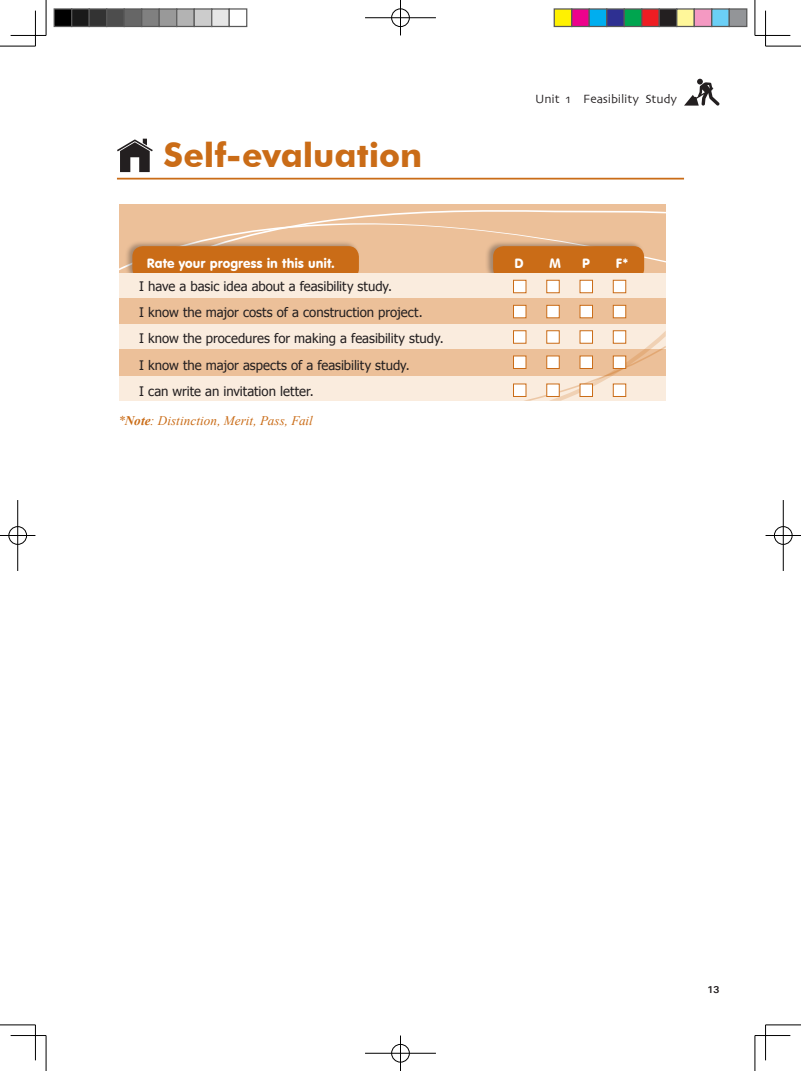
<style>
.page{position:relative;width:801px;height:1071px;background:#fff}
.page>*{position:absolute;margin:0;border:0;box-sizing:border-box;transform-origin:0 0}
.t1{font:700 33.75px "Futura BT";color:#ca6c17}
.t2{font:13.12px/26.2px "Tahoma";color:#231f20}
.t3{font:italic 13.12px "Times New Roman";letter-spacing:.005em;color:#ca6c17}
.t4{font:13.12px "VAG Rounded BT";letter-spacing:.005em;color:#fff}
.t5{font:12.5px "Skia";letter-spacing:-.01em;color:#231f20}
.t6{font:700 10px "Univers";color:#231f20}
.s1{font-weight:700}
</style>
<div class="page">
<svg style="left:684px;top:79px;width:36px;height:27px"></svg>
<div style="left:119px;top:204px;width:547px;height:172px;background:#ecc099"></div>
<svg style="left:119px;top:210px;width:547px;height:61px"></svg>
<div style="left:485px;top:240px;width:160px;height:42px;background:#231f20;opacity:.35"></div>
<div style="left:493px;top:246px;width:151px;height:33px;background:#ca6c17;border-radius:11px"></div>
<div style="left:124px;top:240px;width:236px;height:42px;background:#231f20;opacity:.35"></div>
<div style="left:132px;top:246px;width:227px;height:33px;background:#ca6c17;border-radius:11px"></div>
<div style="left:119px;top:273px;width:547px;height:24px;background:#faecde"></div>
<div style="left:119px;top:324px;width:547px;height:24px;background:#faecde"></div>
<div style="left:513px;top:280px;width:13px;height:13px;background:#fff;border:1px solid #ca6c17"></div>
<div style="left:546px;top:280px;width:13px;height:13px;background:#fff;border:1px solid #ca6c17"></div>
<div style="left:580px;top:280px;width:13px;height:13px;background:#fff;border:1px solid #ca6c17"></div>
<div style="left:613px;top:280px;width:13px;height:13px;background:#fff;border:1px solid #ca6c17"></div>
<hr style="left:117px;top:178px;width:567px;height:1px;background:#ca6c17">
<svg style="left:117px;top:139px;width:36px;height:33px"></svg>
<div style="left:513px;top:305px;width:13px;height:13px;background:#fff;border:1px solid #ca6c17"></div>
<div style="left:546px;top:305px;width:13px;height:13px;background:#fff;border:1px solid #ca6c17"></div>
<div style="left:580px;top:305px;width:13px;height:13px;background:#fff;border:1px solid #ca6c17"></div>
<div style="left:613px;top:305px;width:13px;height:13px;background:#fff;border:1px solid #ca6c17"></div>
<div style="left:513px;top:330px;width:13px;height:13px;background:#fff;border:1px solid #ca6c17"></div>
<div style="left:119px;top:376px;width:547px;height:24px;background:#faecde"></div>
<svg style="left:523px;top:330px;width:143px;height:70px"></svg>
<div style="left:513px;top:383px;width:13px;height:14px;background:#fff;border:1px solid #ca6c17"></div>
<div style="left:546px;top:383px;width:13px;height:14px;background:#fff;border:1px solid #ca6c17"></div>
<div style="left:580px;top:383px;width:13px;height:14px;background:#fff;border:1px solid #ca6c17"></div>
<div style="left:613px;top:383px;width:13px;height:14px;background:#fff;border:1px solid #ca6c17"></div>
<div style="left:513px;top:355px;width:13px;height:14px;background:#fff;border:1px solid #ca6c17"></div>
<div style="left:546px;top:355px;width:13px;height:14px;background:#fff;border:1px solid #ca6c17"></div>
<div style="left:580px;top:355px;width:13px;height:14px;background:#fff;border:1px solid #ca6c17"></div>
<div style="left:613px;top:355px;width:13px;height:14px;background:#fff;border:1px solid #ca6c17"></div>
<hr style="left:0;top:46px;width:35px;height:1px;background:#000">
<hr style="left:765px;top:46px;width:36px;height:1px;background:#000">
<hr style="left:0;top:1024px;width:35px;height:1px;background:#000">
<hr style="left:765px;top:1024px;width:36px;height:1px;background:#000">
<hr style="left:46px;top:0;width:1px;height:35px;background:#000">
<hr style="left:46px;top:1035px;width:1px;height:35px;background:#000">
<hr style="left:755px;top:0;width:1px;height:35px;background:#000">
<hr style="left:755px;top:1035px;width:1px;height:35px;background:#000">
<hr style="left:11px;top:35px;width:35px;height:1px;background:#000">
<hr style="left:755px;top:35px;width:35px;height:1px;background:#000">
<hr style="left:11px;top:1034px;width:35px;height:1px;background:#000">
<hr style="left:755px;top:1034px;width:35px;height:1px;background:#000">
<hr style="left:35px;top:11px;width:1px;height:35px;background:#000">
<hr style="left:35px;top:1024px;width:1px;height:35px;background:#000">
<hr style="left:765px;top:11px;width:1px;height:35px;background:#000">
<hr style="left:765px;top:1024px;width:1px;height:35px;background:#000">
<div style="left:391px;top:8px;width:19px;height:19px;border:2px solid #fff;border-radius:50%"></div>
<hr style="left:365px;top:17px;width:71px;height:1px;background:#fff">
<div style="left:391px;top:9px;width:18px;height:18px;border:1px solid #000;border-radius:50%"></div>
<hr style="left:365px;top:18px;width:71px;height:1px;background:#000">
<hr style="left:400px;top:0;width:1px;height:35px;background:#000">
<div style="left:391px;top:1043px;width:19px;height:19px;border:2px solid #fff;border-radius:50%"></div>
<div style="left:391px;top:1043px;width:18px;height:18px;border:1px solid #000;border-radius:50%"></div>
<hr style="left:365px;top:1052px;width:71px;height:1px;background:#000">
<hr style="left:400px;top:1035px;width:1px;height:35px;background:#000">
<div style="left:8px;top:525px;width:19px;height:20px;border:2px solid #fff;border-radius:50%"></div>
<hr style="left:0;top:534px;width:35px;height:2px;background:#fff">
<hr style="left:17px;top:500px;width:1px;height:70px;background:#fff">
<div style="left:9px;top:526px;width:18px;height:18px;border:1px solid #000;border-radius:50%"></div>
<hr style="left:0;top:535px;width:35px;height:1px;background:#000">
<hr style="left:18px;top:500px;width:1px;height:70px;background:#000">
<div style="left:773px;top:525px;width:20px;height:20px;border:2px solid #fff;border-radius:50%"></div>
<hr style="left:765px;top:534px;width:36px;height:2px;background:#fff">
<hr style="left:782px;top:500px;width:2px;height:70px;background:#fff">
<div style="left:774px;top:526px;width:18px;height:18px;border:1px solid #000;border-radius:50%"></div>
<hr style="left:765px;top:535px;width:36px;height:1px;background:#000">
<hr style="left:783px;top:500px;width:1px;height:70px;background:#000">
<div style="left:54px;top:9px;width:18px;height:17px;background:#000"></div>
<div style="left:54px;top:8px;width:18px;height:19px;border:1px solid #595959"></div>
<div style="left:72px;top:9px;width:17px;height:17px;background:#1a1a1a"></div>
<div style="left:71px;top:8px;width:19px;height:19px;border:1px solid #595959"></div>
<div style="left:89px;top:9px;width:18px;height:17px;background:#333"></div>
<div style="left:89px;top:8px;width:18px;height:19px;border:1px solid #595959"></div>
<div style="left:107px;top:9px;width:17px;height:17px;background:#4d4d4d"></div>
<div style="left:106px;top:8px;width:19px;height:19px;border:1px solid #595959"></div>
<div style="left:124px;top:9px;width:18px;height:17px;background:#666"></div>
<div style="left:124px;top:8px;width:18px;height:19px;border:1px solid #595959"></div>
<div style="left:142px;top:9px;width:17px;height:17px;background:#808080"></div>
<div style="left:141px;top:8px;width:19px;height:19px;border:1px solid #595959"></div>
<div style="left:159px;top:9px;width:18px;height:17px;background:#999"></div>
<div style="left:159px;top:8px;width:18px;height:19px;border:1px solid #595959"></div>
<div style="left:177px;top:9px;width:17px;height:17px;background:#b3b3b3"></div>
<div style="left:176px;top:8px;width:19px;height:19px;border:1px solid #595959"></div>
<div style="left:194px;top:9px;width:18px;height:17px;background:#ccc"></div>
<div style="left:194px;top:8px;width:18px;height:19px;border:1px solid #595959"></div>
<div style="left:212px;top:9px;width:17px;height:17px;background:#e6e6e6"></div>
<div style="left:211px;top:8px;width:19px;height:19px;border:1px solid #595959"></div>
<div style="left:229px;top:8px;width:18px;height:19px;border:1px solid #595959"></div>
<div style="left:554px;top:9px;width:18px;height:17px;background:#fff101"></div>
<div style="left:553px;top:8px;width:19px;height:19px;border:1px solid #595959"></div>
<div style="left:572px;top:9px;width:17px;height:17px;background:#ed028c"></div>
<div style="left:571px;top:8px;width:19px;height:19px;border:1px solid #595959"></div>
<div style="left:589px;top:9px;width:18px;height:17px;background:#00aeef"></div>
<div style="left:588px;top:8px;width:19px;height:19px;border:1px solid #595959"></div>
<div style="left:607px;top:9px;width:17px;height:17px;background:#2e3092"></div>
<div style="left:606px;top:8px;width:19px;height:19px;border:1px solid #595959"></div>
<div style="left:624px;top:9px;width:18px;height:17px;background:#00a54f"></div>
<div style="left:623px;top:8px;width:19px;height:19px;border:1px solid #595959"></div>
<div style="left:642px;top:9px;width:17px;height:17px;background:#ee1d23"></div>
<div style="left:641px;top:8px;width:19px;height:19px;border:1px solid #595959"></div>
<div style="left:659px;top:9px;width:18px;height:17px;background:#231f20"></div>
<div style="left:658px;top:8px;width:19px;height:19px;border:1px solid #595959"></div>
<div style="left:677px;top:9px;width:17px;height:17px;background:#fff79a"></div>
<div style="left:676px;top:8px;width:19px;height:19px;border:1px solid #595959"></div>
<div style="left:694px;top:9px;width:18px;height:17px;background:#f499c2"></div>
<div style="left:693px;top:8px;width:19px;height:19px;border:1px solid #595959"></div>
<div style="left:712px;top:9px;width:17px;height:17px;background:#6bcff6"></div>
<div style="left:711px;top:8px;width:19px;height:19px;border:1px solid #595959"></div>
<div style="left:729px;top:9px;width:18px;height:17px;background:#939598"></div>
<div style="left:728px;top:8px;width:19px;height:19px;border:1px solid #595959"></div>
<h1 class="t1" style="left:163px;top:135px;width:260px">Self-evaluation</h1>
<p class="t5" style="left:535px;top:92px;width:144px">Unit 1 Feasibility Study</p>
<p class="t4" style="left:147px;top:255px;width:189px">Rate your progress in this unit.</p>
<p class="t4" style="left:514px;top:255px;width:11px">D</p>
<p class="t4" style="left:549px;top:255px;width:13px">M</p>
<p class="t4" style="left:582px;top:255px;width:9px">P</p>
<p class="t4" style="left:616px;top:255px;width:14px">F*</p>
<p class="t2" style="left:139px;top:272px;width:306px">I have a basic idea about a feasibility study.<br>I know the major costs of a construction project.<br>I know the procedures for making a feasibility study.<br>I know the major aspects of a feasibility study.<br>I can write an invitation letter.</p>
<p class="t3" style="left:119px;top:411px;width:196px">*<span class="s1">Note</span>: Distinction, Merit, Pass, Fail</p>
<p class="t6" style="left:707px;top:982px;width:14px">13</p>
</div>
